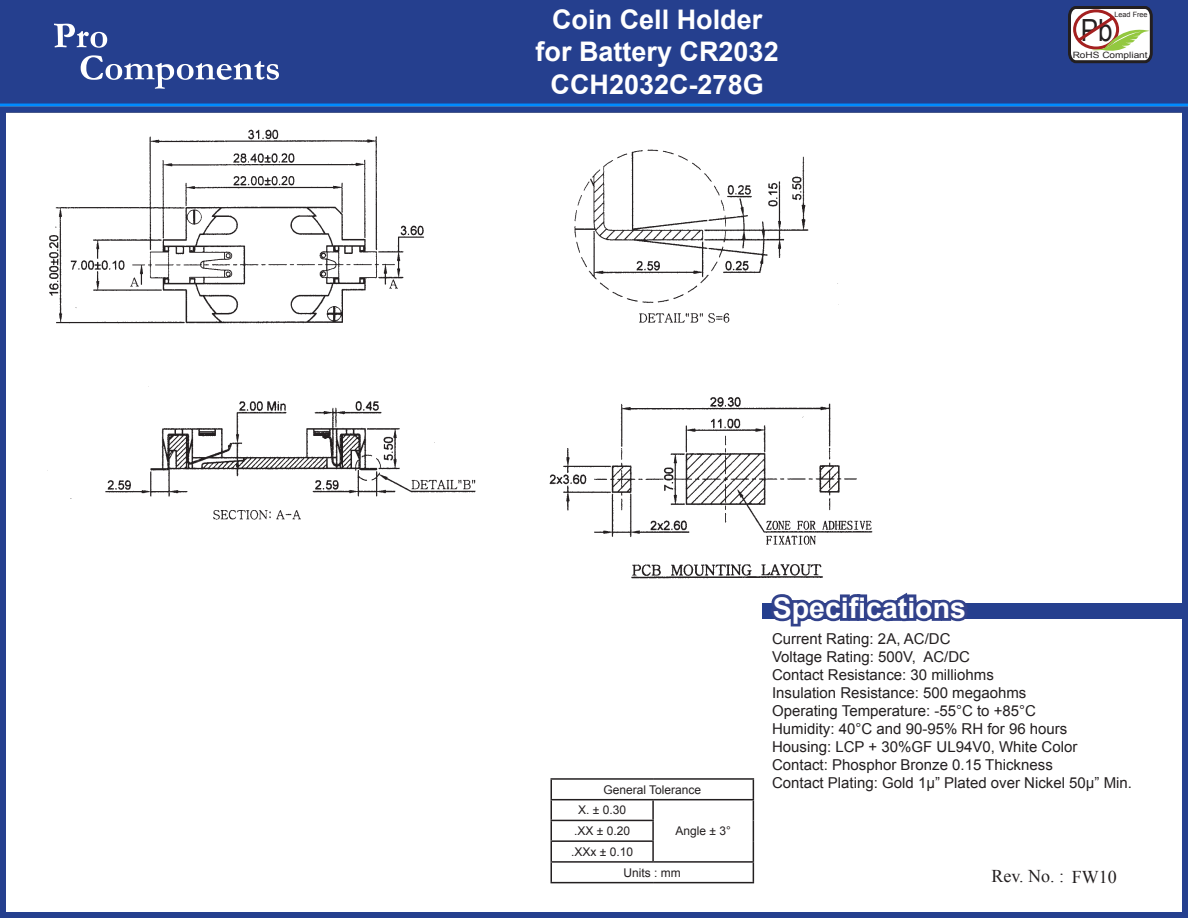
<style>
.page{position:relative;width:1188px;height:918px;background:#fff}
.page>*{position:absolute;margin:0;border:0;box-sizing:border-box;transform-origin:0 0}
.t1{font:30.6px "Arial";color:#231f20;scale:.85 1}
.t2{font:700 28.5px "Arial";color:#fff}
.t3{font:700 27px "Arial";color:#fff}
.t4{font:18px "Times New Roman";color:#231f20}
.t5{font:15px "Arial";color:#231f20}
.t6{font:12px "Arial";color:#231f20}
.t7{font:8.7px "Arial";color:#231f20;scale:1.16 1}
.t8{font:7.2px "Arial";color:#231f20}
</style>
<div class="page">
<div style="left:0;top:0;width:1188px;height:104px;background:#253f8e"></div>
<svg style="left:54px;top:24px;width:53px;height:24px"></svg>
<svg style="left:81px;top:55px;width:198px;height:34px"></svg>
<hr style="left:0;top:104px;width:1188px;height:3px;background:#008bff">
<div style="left:0;top:107px;width:1188px;height:6px;background:#253f8e"></div>
<div style="left:0;top:912px;width:1188px;height:6px;background:#253f8e"></div>
<div style="left:1182px;top:108px;width:6px;height:810px;background:#253f8e"></div>
<div style="left:0;top:108px;width:6px;height:810px;background:#253f8e"></div>
<svg style="left:1068px;top:6px;width:85px;height:58px;background:#c4bcb4"></svg>
<div style="left:762px;top:603px;width:426px;height:16px;background:#253f8e"></div>
<hr style="left:550px;top:778px;width:103px;height:2px;background:#231f20">
<svg style="left:550px;top:780px;width:2px;height:19px"></svg>
<hr style="left:653px;top:778px;width:101px;height:2px;background:#231f20">
<hr style="left:550px;top:799px;width:103px;height:1px;background:#231f20">
<hr style="left:550px;top:800px;width:2px;height:20px;background:#231f20">
<hr style="left:653px;top:799px;width:101px;height:1px;background:#231f20">
<hr style="left:652px;top:800px;width:2px;height:20px;background:#231f20">
<hr style="left:550px;top:820px;width:104px;height:1px;background:#231f20">
<hr style="left:550px;top:840px;width:104px;height:2px;background:#231f20">
<svg style="left:652px;top:821px;width:2px;height:40px"></svg>
<hr style="left:550px;top:861px;width:103px;height:2px;background:#231f20">
<svg style="left:550px;top:821px;width:2px;height:61px"></svg>
<hr style="left:653px;top:861px;width:101px;height:2px;background:#231f20">
<svg style="left:753px;top:780px;width:1px;height:102px"></svg>
<hr style="left:550px;top:882px;width:103px;height:1px;background:#231f20">
<hr style="left:653px;top:882px;width:101px;height:1px;background:#231f20">
<svg style="left:771px;top:592px;width:197px;height:35px"></svg>
<img style="left:47px;top:129px;width:826px;height:450px">
<p class="t3" style="left:552px;top:2px;width:212px">Coin Cell Holder</p>
<p class="t3" style="left:536px;top:34px;width:245px">for Battery CR2032</p>
<p class="t3" style="left:551px;top:66px;width:215px">CCH2032C-278G</p>
<p class="t8" style="left:1115px;top:9px;width:35px">Lead Free</p>
<h1 class="t1" style="left:1081px;top:10px;width:39px">Pb</h1>
<p class="t7" style="left:1073px;top:49px;width:66px">RoHS Compliant</p>
<p class="t2" style="left:773px;top:589px;width:195px">Specifications</p>
<p class="t6" style="left:603px;top:782px;width:99px">General Tolerance</p>
<p class="t6" style="left:578px;top:802px;width:49px">X. ± 0.30</p>
<p class="t6" style="left:574px;top:823px;width:57px">.XX ± 0.20</p>
<p class="t6" style="left:676px;top:823px;width:57px">Angle ± 3°</p>
<p class="t6" style="left:571px;top:844px;width:63px">.XXx ± 0.10</p>
<p class="t6" style="left:624px;top:865px;width:59px">Units : mm</p>
<p class="t5" style="left:772px;top:629px;width:180px">Current Rating: 2A, AC/DC</p>
<p class="t5" style="left:772px;top:647px;width:199px">Voltage Rating: 500V, AC/DC</p>
<p class="t5" style="left:772px;top:665px;width:223px">Contact Resistance: 30 milliohms</p>
<p class="t5" style="left:772px;top:683px;width:256px">Insulation Resistance: 500 megaohms</p>
<p class="t5" style="left:772px;top:701px;width:265px">Operating Temperature: -55°C to +85°C</p>
<p class="t5" style="left:772px;top:719px;width:297px">Humidity: 40°C and 90-95% RH for 96 hours</p>
<p class="t5" style="left:772px;top:737px;width:307px">Housing: LCP + 30%GF UL94V0, White Color</p>
<p class="t5" style="left:772px;top:755px;width:282px">Contact: Phosphor Bronze 0.15 Thickness</p>
<p class="t5" style="left:772px;top:773px;width:361px">Contact Plating: Gold 1µ” Plated over Nickel 50µ” Min.</p>
<p class="t4" style="left:992px;top:864px;width:127px">Rev. No. : FW10</p>
</div>
